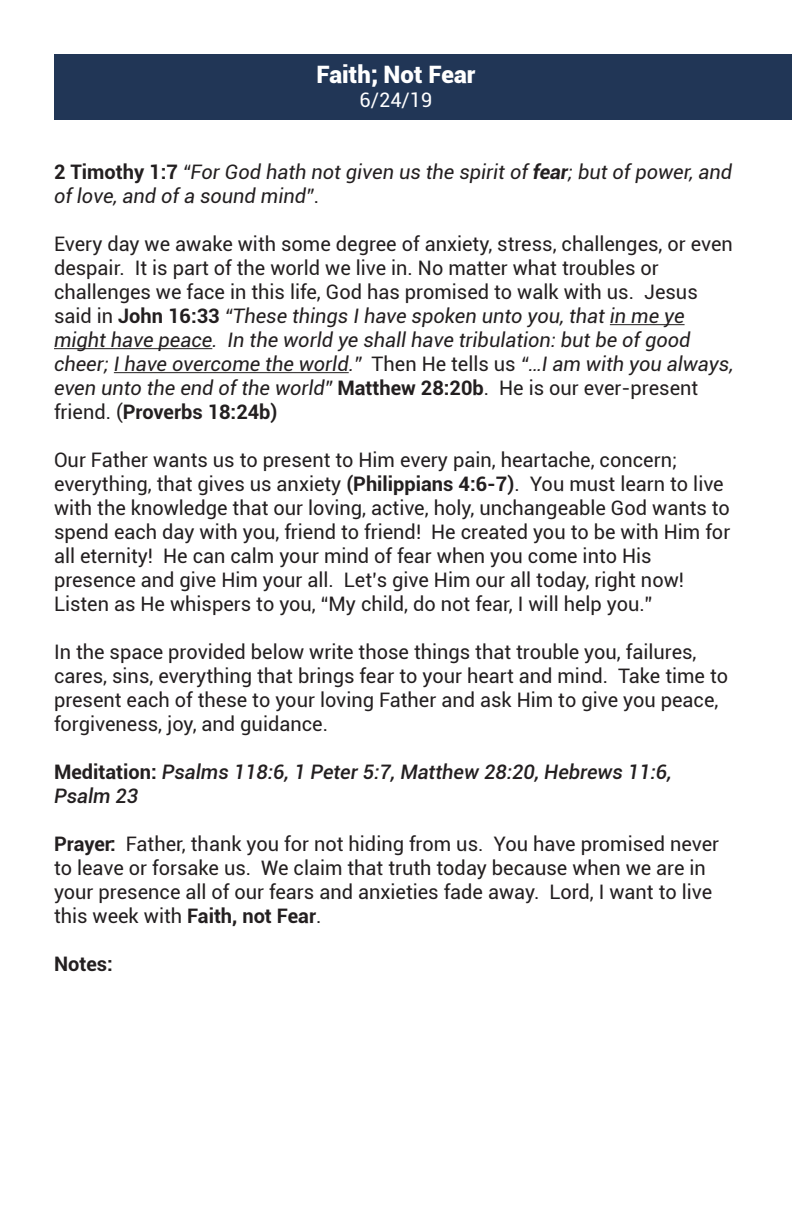
<style>
.page{position:relative;width:792px;height:1224px;background:#fff}
.page>*{position:absolute;margin:0;border:0;box-sizing:border-box;transform-origin:0 0}
.t1{font:900 24px "Roboto";color:#fff}
.t2{font:20px/24px "Roboto";color:#231f20}
.t3{font:italic 20px/24px "Roboto";color:#231f20}
.t4{font:italic 500 20px/24px "Roboto";color:#231f20}
.t5{font:20px "Roboto";color:#fff}
.t6{font:700 20px "Roboto";color:#231f20}
.s1{font-weight:700;font-style:normal}
.s2{font-weight:700}
.s3{font-style:normal}
.s4{font-style:italic}
</style>
<div class="page">
<div style="left:54px;top:54px;width:738px;height:66px;background:#213656"></div>
<hr style="left:610px;top:324px;width:75px;height:1px;background:#231f20">
<hr style="left:54px;top:348px;width:158px;height:1px;background:#231f20">
<hr style="left:114px;top:372px;width:235px;height:1px;background:#231f20">
<p class="t1" style="left:317px;top:58px;width:160px">Faith; Not Fear</p>
<p class="t5" style="left:360px;top:86px;width:74px">6/24/19</p>
<p class="t3" style="left:54px;top:159px;width:680px"><span class="s1">2 Timothy 1:7</span> “For God hath not given us the spirit of <span class="s2">fear</span>; but of power, and of love, and of a sound mind”<span class="s3">.</span></p>
<p class="t2" style="left:54px;top:231px;width:681px">Every day we awake with some degree of anxiety, stress, challenges, or even despair. It is part of the world we live in. No matter what troubles or challenges we face in this life, God has promised to walk with us. Jesus said in <span class="s2">John 16:33</span> <span class="s4">“These things I have spoken unto you, that in me ye might have peace. In the world ye shall have tribulation: but be of good cheer; I have overcome the world.”</span> Then He tells us <span class="s4">“…I am with you always, even unto the end of the world”</span> <span class="s2">Matthew 28:20b</span>. He is our ever-present friend. (<span class="s2">Proverbs 18:24b)</span></p>
<p class="t2" style="left:54px;top:447px;width:678px">Our Father wants us to present to Him every pain, heartache, concern; everything, that gives us anxiety <span class="s2">(Philippians 4:6-7)</span>. You must learn to live with the knowledge that our loving, active, holy, unchangeable God wants to spend each day with you, friend to friend! He created you to be with Him for all eternity! He can calm your mind of fear when you come into His presence and give Him your all. Let’s give Him our all today, right now!<br>Listen as He whispers to you, “My child, do not fear, I will help you.”</p>
<p class="t2" style="left:54px;top:639px;width:676px">In the space provided below write those things that trouble you, failures, cares, sins, everything that brings fear to your heart and mind. Take time to present each of these to your loving Father and ask Him to give you peace, forgiveness, joy, and guidance.</p>
<p class="t4" style="left:54px;top:759px;width:619px"><span class="s1">Meditation:</span> Psalms 118:6, 1 Peter 5:7, Matthew 28:20, Hebrews 11:6,<br>Psalm 23</p>
<p class="t2" style="left:54px;top:831px;width:667px"><span class="s2">Prayer:</span> Father, thank you for not hiding from us. You have promised never to leave or forsake us. We claim that truth today because when we are in your presence all of our fears and anxieties fade away. Lord, I want to live this week with <span class="s2">Faith, not Fear</span>.</p>
<p class="t6" style="left:54px;top:950px;width:60px">Notes:</p>
</div>
